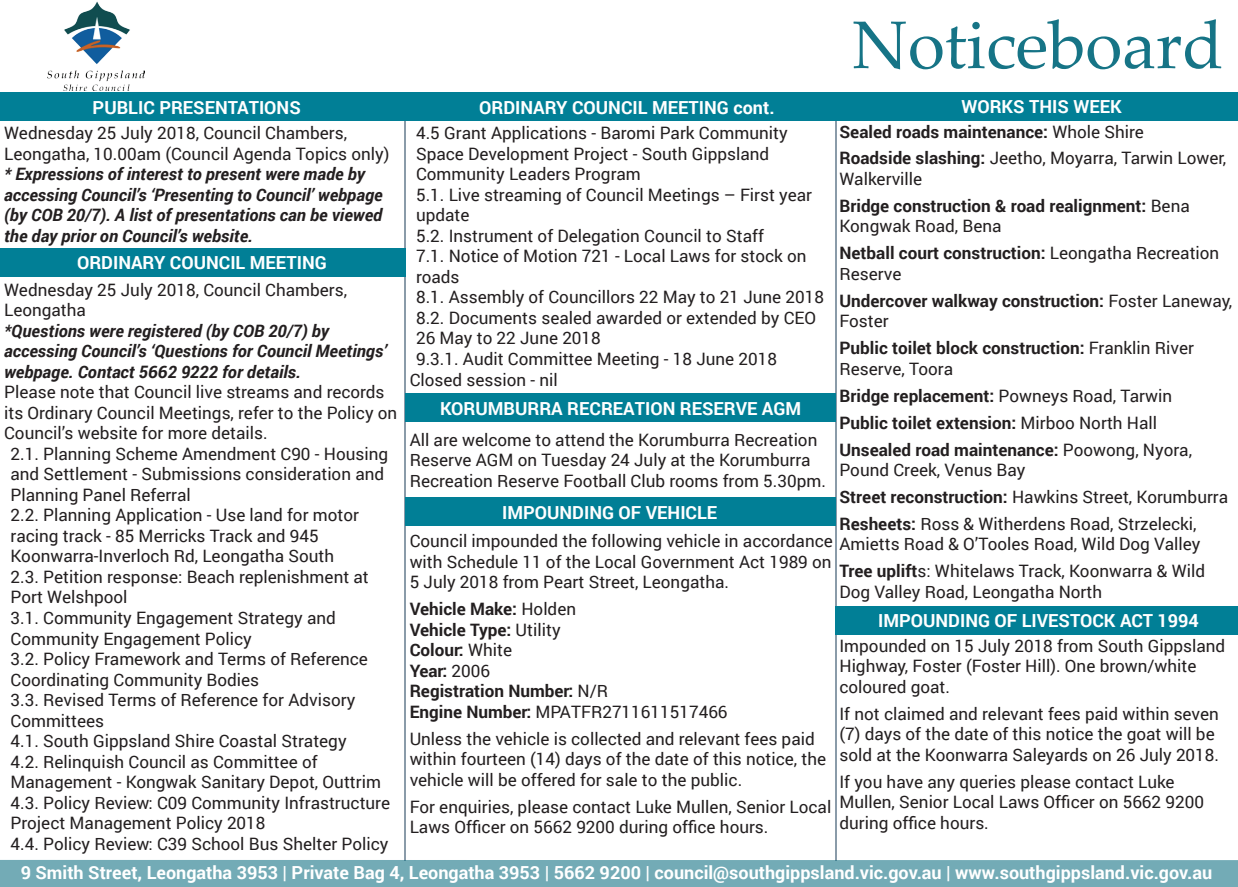
<style>
.page{position:relative;width:1238px;height:887px;background:#fff}
.page>*{position:absolute;margin:0;border:0;box-sizing:border-box;transform-origin:0 0}
.t1{font:67.5px "Palatino Linotype";color:#167486}
.t2{font:700 18px "Roboto";color:#fff}
.t3{font:17.1px/20.5px "Roboto";color:#231f20}
.t4{font:700 17.1px/27px "Roboto";color:#231f20}
.t5{font:italic 700 17.1px/20.5px "Roboto";color:#231f20}
.s1{font-weight:400}
.s2{font-weight:700}
</style>
<div class="page">
<hr style="left:835px;top:106px;width:1px;height:754px;background:#8a9ba9">
<hr style="left:405px;top:107px;width:1px;height:753px;background:#8a9ba9">
<div style="left:0;top:859px;width:1237px;height:28px;background:#73abb6"></div>
<img style="left:48px;top:2px;width:96px;height:88px">
<div style="left:405px;top:393px;width:431px;height:29px;background:#017f96"></div>
<div style="left:405px;top:497px;width:431px;height:29px;background:#017f96"></div>
<div style="left:0;top:248px;width:406px;height:28px;background:#017f96"></div>
<div style="left:399px;top:92px;width:437px;height:29px;background:#017f96"></div>
<div style="left:834px;top:92px;width:403px;height:29px;background:#017f96"></div>
<div style="left:0;top:92px;width:401px;height:29px;background:#017f96"></div>
<div style="left:835px;top:606px;width:402px;height:28px;background:#017f96"></div>
<h1 class="t1" style="left:851px;top:-3px;width:373px">Noticeboard</h1>
<p class="t2" style="left:93px;top:94px;width:210px">PUBLIC PRESENTATIONS</p>
<p class="t2" style="left:479px;top:94px;width:297px">ORDINARY COUNCIL MEETING cont.</p>
<p class="t2" style="left:961px;top:94px;width:162px">WORKS THIS WEEK</p>
<p class="t3" style="left:4px;top:122px;width:387px">Wednesday 25 July 2018, Council Chambers,<br>Leongatha, 10.00am (Council Agenda Topics only)</p>
<p class="t5" style="left:4px;top:163px;width:380px">* Expressions of interest to present were made by accessing Council’s ‘Presenting to Council’ webpage (by COB 20/7). A list of presentations can be viewed the day prior on Council’s website.</p>
<p class="t3" style="left:4px;top:278px;width:344px">Wednesday 25 July 2018, Council Chambers,<br>Leongatha</p>
<p class="t5" style="left:4px;top:319px;width:384px">*Questions were registered (by COB 20/7) by accessing Council’s ‘Questions for Council Meetings’ webpage. Contact 5662 9222 for details.</p>
<p class="t3" style="left:4px;top:381px;width:382px">Please note that Council live streams and records</p>
<p class="t3" style="left:4px;top:402px;width:394px">its Ordinary Council Meetings, refer to the Policy on</p>
<p class="t3" style="left:4px;top:422px;width:265px">Council’s website for more details.</p>
<p class="t3" style="left:11px;top:443px;width:379px">2.1. Planning Scheme Amendment C90 - Housing</p>
<p class="t3" style="left:11px;top:463px;width:375px">and Settlement - Submissions consideration and</p>
<p class="t3" style="left:11px;top:484px;width:182px">Planning Panel Referral</p>
<p class="t3" style="left:11px;top:504px;width:350px">2.2. Planning Application - Use land for motor</p>
<p class="t3" style="left:11px;top:525px;width:310px">racing track - 85 Merricks Track and 945</p>
<p class="t3" style="left:11px;top:545px;width:325px">Koonwarra-Inverloch Rd, Leongatha South</p>
<p class="t3" style="left:11px;top:566px;width:360px">2.3. Petition response: Beach replenishment at</p>
<p class="t3" style="left:11px;top:586px;width:119px">Port Welshpool</p>
<p class="t3" style="left:11px;top:607px;width:327px">3.1. Community Engagement Strategy and</p>
<p class="t3" style="left:11px;top:627px;width:243px">Community Engagement Policy</p>
<p class="t3" style="left:11px;top:648px;width:359px">3.2. Policy Framework and Terms of Reference</p>
<p class="t3" style="left:11px;top:668px;width:250px">Coordinating Community Bodies</p>
<p class="t3" style="left:11px;top:689px;width:346px">3.3. Revised Terms of Reference for Advisory</p>
<p class="t3" style="left:11px;top:709px;width:95px">Committees</p>
<p class="t3" style="left:11px;top:730px;width:337px">4.1. South Gippsland Shire Coastal Strategy</p>
<p class="t3" style="left:11px;top:750px;width:309px">4.2. Relinquish Council as Committee of</p>
<p class="t3" style="left:11px;top:771px;width:372px">Management - Kongwak Sanitary Depot, Outtrim</p>
<p class="t3" style="left:11px;top:791px;width:381px">4.3. Policy Review: C09 Community Infrastructure</p>
<p class="t3" style="left:11px;top:812px;width:256px">Project Management Policy 2018</p>
<p class="t3" style="left:11px;top:832px;width:379px">4.4. Policy Review: C39 School Bus Shelter Policy</p>
<p class="t2" style="left:77px;top:250px;width:251px">ORDINARY COUNCIL MEETING</p>
<p class="t4" style="left:839px;top:117px;width:388px">Sealed roads maintenance: <span class="s1">Whole Shire<br></span>Roadside slashing: <span class="s1">Jeetho, Moyarra, Tarwin Lower,</span></p>
<p class="t4" style="left:839px;top:165px;width:352px"><span class="s1">Walkerville<br></span>Bridge construction &amp; road realignment: <span class="s1">Bena</span></p>
<p class="t3" style="left:839px;top:212px;width:381px;line-height:27px">Kongwak Road, Bena<br><span class="s2">Netball court construction:</span> Leongatha Recreation</p>
<p class="t4" style="left:839px;top:259px;width:394px"><span class="s1">Reserve<br></span>Undercover walkway construction: <span class="s1">Foster Laneway,</span></p>
<p class="t4" style="left:839px;top:307px;width:356px"><span class="s1">Foster<br></span>Public toilet block construction: <span class="s1">Franklin River</span></p>
<p class="t4" style="left:839px;top:354px;width:354px"><span class="s1">Reserve, Toora<br></span>Bridge replacement: <span class="s1">Powneys Road, Tarwin </span>Public toilet extension: <span class="s1">Mirboo North Hall </span>Unsealed road maintenance: <span class="s1">Poowong, Nyora,</span></p>
<p class="t3" style="left:839px;top:456px;width:390px;line-height:27px">Pound Creek, Venus Bay<br><span class="s2">Street reconstruction:</span> Hawkins Street, Korumburra<br><span class="s2">Resheets:</span> Ross &amp; Witherdens Road, Strzelecki,</p>
<p class="t3" style="left:839px;top:530px;width:367px;line-height:27px">Amietts Road &amp; O’Tooles Road, Wild Dog Valley<br><span class="s2">Tree uplift</span>s: Whitelaws Track, Koonwarra &amp; Wild</p>
<p class="t3" style="left:839px;top:581px;width:264px">Dog Valley Road, Leongatha North</p>
<p class="t3" style="left:839px;top:634px;width:387px">Impounded on 15 July 2018 from South Gippsland<br>Highway, Foster (Foster Hill). One brown/white coloured goat.</p>
<p class="t3" style="left:839px;top:702px;width:381px">If not claimed and relevant fees paid within seven (7) days of the date of this notice the goat will be sold at the Koonwarra Saleyards on 26 July 2018.</p>
<p class="t3" style="left:839px;top:770px;width:366px">If you have any queries please contact Luke<br>Mullen, Senior Local Laws Officer on 5662 9200 during office hours.</p>
<p class="t3" style="left:416px;top:122px;width:373px">4.5 Grant Applications - Baromi Park Community</p>
<p class="t3" style="left:416px;top:143px;width:354px">Space Development Project - South Gippsland</p>
<p class="t3" style="left:416px;top:163px;width:226px">Community Leaders Program</p>
<p class="t3" style="left:416px;top:184px;width:397px">5.1. Live streaming of Council Meetings – First year</p>
<p class="t3" style="left:416px;top:204px;width:55px">update</p>
<p class="t3" style="left:416px;top:225px;width:349px">5.2. Instrument of Delegation Council to Staff</p>
<p class="t3" style="left:416px;top:245px;width:392px">7.1. Notice of Motion 721 - Local Laws for stock on</p>
<p class="t3" style="left:416px;top:266px;width:45px">roads</p>
<p class="t3" style="left:416px;top:286px;width:409px">8.1. Assembly of Councillors 22 May to 21 June 2018</p>
<p class="t3" style="left:416px;top:307px;width:401px">8.2. Documents sealed awarded or extended by CEO</p>
<p class="t3" style="left:416px;top:327px;width:186px">26 May to 22 June 2018</p>
<p class="t3" style="left:416px;top:348px;width:362px">9.3.1. Audit Committee Meeting - 18 June 2018</p>
<p class="t3" style="left:409px;top:368px;width:149px">Closed session - nil</p>
<p class="t2" style="left:440px;top:395px;width:362px">KORUMBURRA RECREATION RESERVE AGM</p>
<p class="t3" style="left:409px;top:429px;width:418px">All are welcome to attend the Korumburra Recreation<br>Reserve AGM on Tuesday 24 July at the Korumburra<br>Recreation Reserve Football Club rooms from 5.30pm.</p>
<p class="t2" style="left:502px;top:500px;width:216px">IMPOUNDING OF VEHICLE</p>
<p class="t3" style="left:409px;top:530px;width:425px;text-align:justify">Council impounded the following vehicle in accordance with Schedule 11 of the Local Government Act 1989 on 5 July 2018 from Peart Street, Leongatha.</p>
<p class="t4" style="left:409px;top:598px;width:319px;line-height:20.5px">Vehicle Make: <span class="s1">Holden<br></span>Vehicle Type: <span class="s1">Utility<br></span>Colour: <span class="s1">White<br></span>Year: <span class="s1">2006<br></span>Registration Number: <span class="s1">N/R<br></span>Engine Number: <span class="s1">MPATFR2711611517466</span></p>
<p class="t3" style="left:409px;top:727px;width:418px">Unless the vehicle is collected and relevant fees paid within fourteen (14) days of the date of this notice, the vehicle will be offered for sale to the public.</p>
<p class="t3" style="left:409px;top:795px;width:423px">For enquiries, please contact Luke Mullen, Senior Local<br>Laws Officer on 5662 9200 during office hours.</p>
<p class="t2" style="left:878px;top:608px;width:322px">IMPOUNDING OF LIVESTOCK ACT 1994</p>
<p class="t2" style="left:21px;top:859px;width:1192px">9 Smith Street, Leongatha 3953 | Private Bag 4, Leongatha 3953 | 5662 9200 | council@southgippsland.vic.gov.au | www.southgippsland.vic.gov.au</p>
</div>
